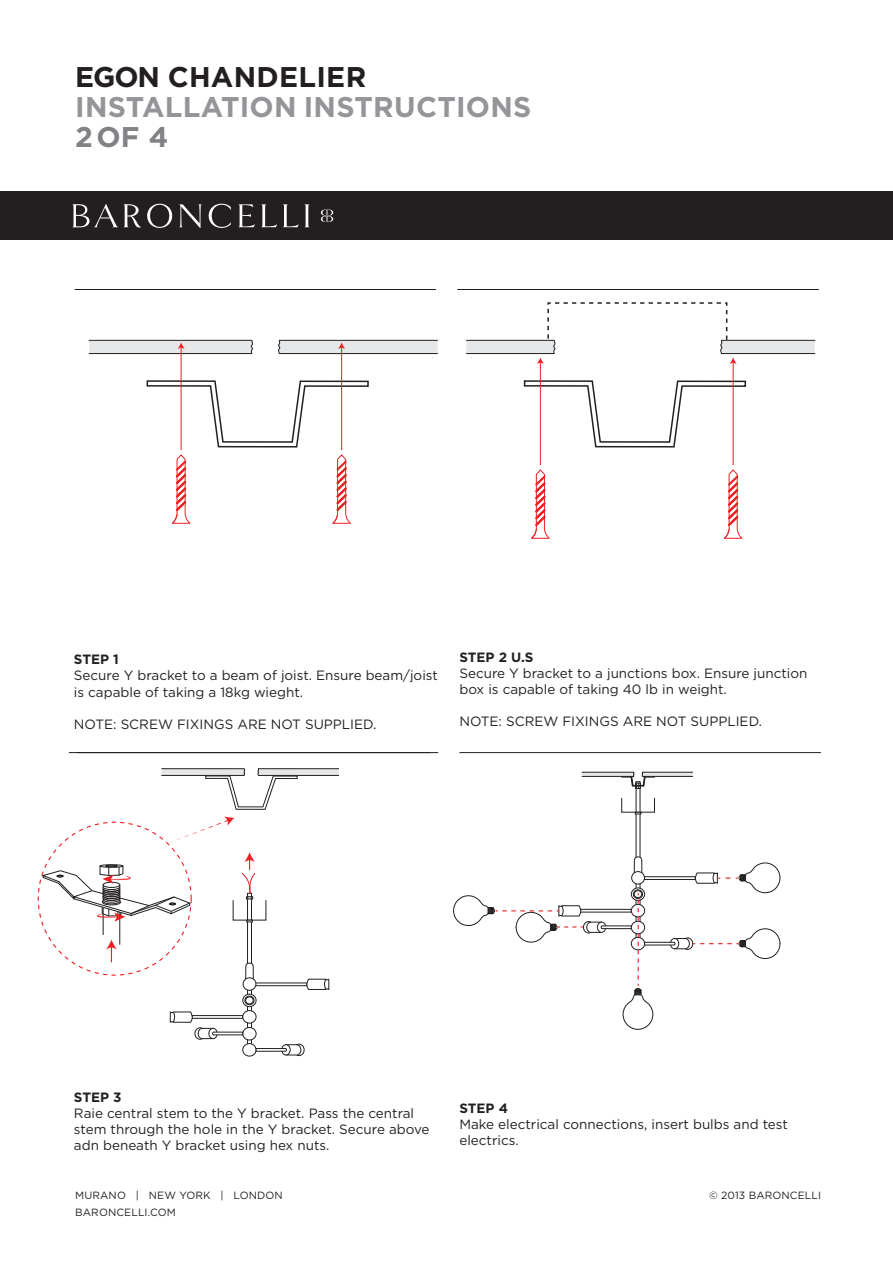
<style>
.page{position:relative;width:893px;height:1263px;background:#fff}
.page>*{position:absolute;margin:0;border:0;box-sizing:border-box;transform-origin:0 0}
.t1{font:700 28.5px "Gotham";letter-spacing:.01em;color:#939598}
.t2{font:700 28.5px "Gotham";letter-spacing:.01em;color:#231f20}
.t3{font:700 28.5px "Gotham";color:#808285}
.t4{font:13.5px/16.2px "Gotham";color:#231f20}
.t5{font:700 13.5px "Gotham";color:#231f20}
.t6{font:10.5px/16.5px "Gotham";letter-spacing:.01em;color:#231f20}
</style>
<div class="page">
<div style="left:0;top:192px;width:893px;height:48px;background:#231f20"></div>
<svg style="left:72px;top:204px;width:261px;height:24px"></svg>
<hr style="left:459px;top:752px;width:362px;height:1px;background:#231f20">
<hr style="left:77px;top:752px;width:361px;height:1px;background:#231f20">
<hr style="left:457px;top:289px;width:362px;height:1px;background:#231f20">
<hr style="left:75px;top:289px;width:361px;height:1px;background:#231f20">
<hr style="left:69px;top:752px;width:361px;height:1px;background:#231f20">
<svg style="left:247px;top:990px;width:5px;height:53px"></svg>
<div style="left:243px;top:1027px;width:13px;height:13px;background:#fff;border-radius:50%"></div>
<div style="left:243px;top:1027px;width:13px;height:13px;border:1px solid #231f20;border-radius:50%"></div>
<div style="left:243px;top:1043px;width:13px;height:13px;border:1px solid #231f20;border-radius:50%"></div>
<div style="left:255px;top:983px;width:52px;height:3px;background:#fff;border:1px solid #231f20"></div>
<div style="left:243px;top:978px;width:13px;height:12px;border:1px solid #231f20;border-radius:50%"></div>
<div style="left:243px;top:1010px;width:13px;height:13px;background:#fff;border-radius:50%"></div>
<div style="left:243px;top:1010px;width:13px;height:13px;border:1px solid #231f20;border-radius:50%"></div>
<svg style="left:243px;top:994px;width:13px;height:13px"></svg>
<div style="left:243px;top:994px;width:13px;height:13px;border:1px solid #231f20;border-radius:50%"></div>
<div style="left:245px;top:996px;width:9px;height:9px;border:1px solid #231f20;border-radius:50%"></div>
<div style="left:246px;top:997px;width:7px;height:7px;background:#fff;border-radius:50%"></div>
<div style="left:245px;top:997px;width:8px;height:7px;border:1px solid #231f20;border-radius:50%"></div>
<svg style="left:256px;top:1044px;width:49px;height:12px"></svg>
<svg style="left:305px;top:979px;width:24px;height:11px"></svg>
<svg style="left:170px;top:1011px;width:73px;height:29px"></svg>
<svg style="left:146px;top:380px;width:223px;height:68px"></svg>
<svg style="left:332px;top:454px;width:19px;height:70px"></svg>
<svg style="left:172px;top:454px;width:19px;height:70px"></svg>
<svg style="left:161px;top:768px;width:178px;height:42px"></svg>
<hr style="left:341px;top:347px;width:1px;height:103px;background:#ee1f23">
<svg style="left:278px;top:340px;width:160px;height:14px;background:#cccacc"></svg>
<hr style="left:181px;top:347px;width:1px;height:103px;background:#ee1f23">
<svg style="left:88px;top:340px;width:165px;height:14px;background:#cccacc"></svg>
<svg style="left:523px;top:380px;width:224px;height:68px"></svg>
<svg style="left:724px;top:469px;width:19px;height:70px"></svg>
<hr style="left:733px;top:362px;width:1px;height:103px;background:#ee1f23">
<svg style="left:720px;top:340px;width:96px;height:24px"></svg>
<svg style="left:531px;top:469px;width:19px;height:70px"></svg>
<hr style="left:540px;top:362px;width:1px;height:103px;background:#ee1f23">
<svg style="left:466px;top:340px;width:90px;height:24px"></svg>
<svg style="left:453px;top:771px;width:328px;height:259px"></svg>
<svg style="left:242px;top:852px;width:13px;height:128px"></svg>
<div style="left:100px;top:864px;width:23px;height:4px;border:1px solid #231f20;border-radius:50%"></div>
<svg style="left:42px;top:865px;width:149px;height:97px"></svg>
<svg style="left:169px;top:816px;width:65px;height:27px"></svg>
<h1 class="t2" style="left:75px;top:59px;width:293px">EGON CHANDELIER</h1>
<h1 class="t1" style="left:75px;top:89px;width:458px">INSTALLATION INSTRUCTIONS</h1>
<h1 class="t3" style="left:75px;top:119px;width:95px">2OF 4</h1>
<p class="t5" style="left:74px;top:651px;width:46px">STEP 1</p>
<p class="t4" style="left:74px;top:667px;width:365px">Secure Y bracket to a beam of joist. Ensure beam/joist is capable of taking a 18kg wieght.</p>
<p class="t4" style="left:74px;top:716px;width:304px">NOTE: SCREW FIXINGS ARE NOT SUPPLIED.</p>
<p class="t5" style="left:459px;top:649px;width:76px">STEP 2 U.S</p>
<p class="t4" style="left:459px;top:665px;width:349px">Secure Y bracket to a junctions box. Ensure junction box is capable of taking 40 lb in weight.</p>
<p class="t4" style="left:459px;top:713px;width:304px">NOTE: SCREW FIXINGS ARE NOT SUPPLIED.</p>
<p class="t5" style="left:74px;top:1089px;width:49px">STEP 3</p>
<p class="t4" style="left:74px;top:1105px;width:357px">Raie central stem to the Y bracket. Pass the central stem through the hole in the Y bracket. Secure above adn beneath Y bracket using hex nuts.</p>
<p class="t5" style="left:459px;top:1100px;width:50px">STEP 4</p>
<p class="t4" style="left:459px;top:1116px;width:330px">Make electrical connections, insert bulbs and test electrics.</p>
<p class="t6" style="left:75px;top:1187px;width:209px">MURANO | NEW YORK | LONDON<br>BARONCELLI.COM</p>
<p class="t6" style="left:709px;top:1187px;width:114px">© 2013 BARONCELLI</p>
</div>
